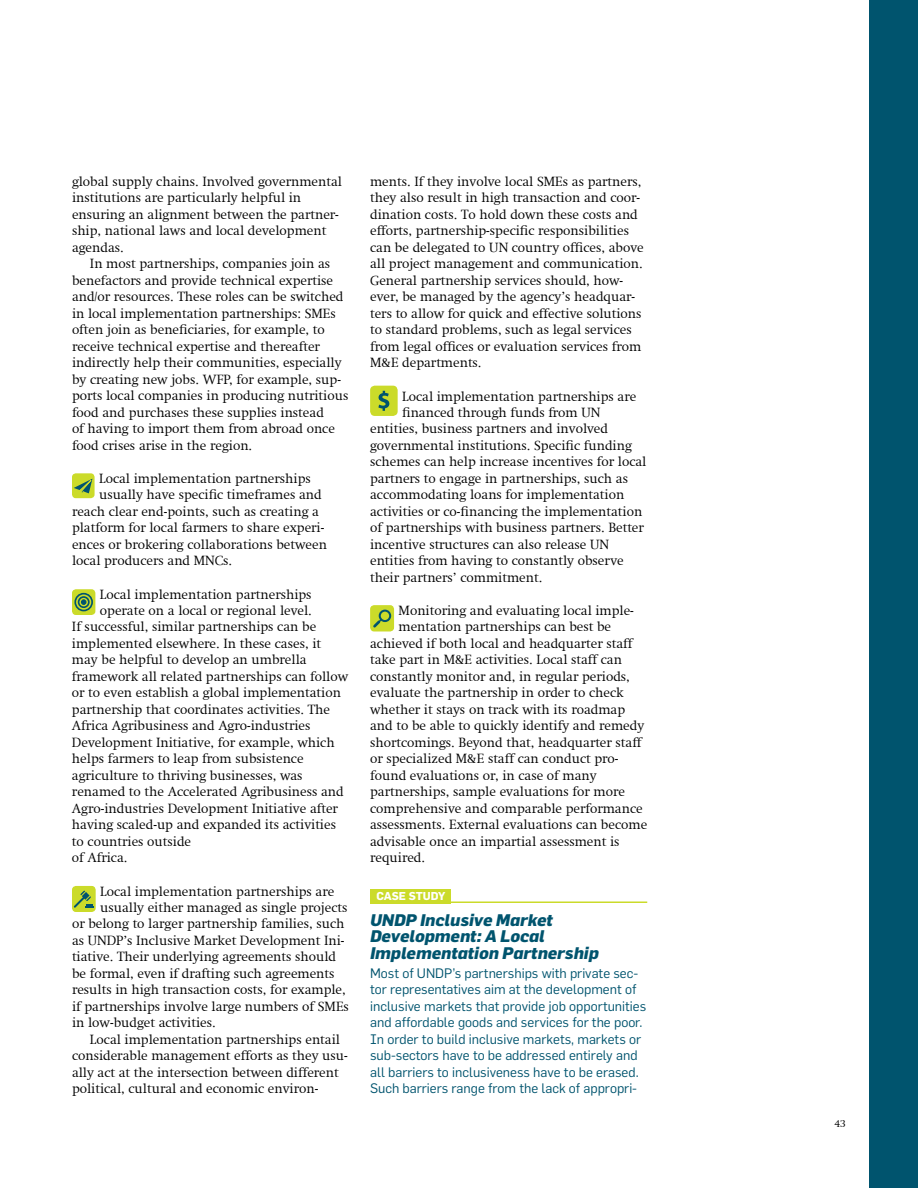
<style>
.page{position:relative;width:918px;height:1188px;background:#fff}
.page>*{position:absolute;margin:0;border:0;box-sizing:border-box;transform-origin:0 0}
.t1{font:italic 800 16.5px/16.5px "Flama";color:#00546e}
.t2{font:300 13.5px/16.5px "Swift Com";color:#000}
.t3{font:13.5px/16.5px "Flama";color:#00546e}
.t4{font:700 11.25px "Flama";color:#fff}
.t5{font:300 10.5px "Swift Com";color:#000}
</style>
<div class="page">
<div style="left:869px;top:0;width:49px;height:1188px;background:#00546e"></div>
<div style="left:72px;top:473px;width:23px;height:25px;background:#cbdb2a;border-radius:4px"></div>
<svg style="left:74px;top:479px;width:18px;height:15px"></svg>
<div style="left:72px;top:589px;width:23px;height:26px;background:#cbdb2a;border-radius:4px"></div>
<svg style="left:74px;top:592px;width:19px;height:20px"></svg>
<div style="left:72px;top:886px;width:24px;height:26px;background:#cbdb2a;border-radius:4px"></div>
<svg style="left:72px;top:890px;width:22px;height:20px"></svg>
<div style="left:370px;top:386px;width:28px;height:30px;background:#cbdb2a;border-radius:5px"></div>
<svg style="left:378px;top:391px;width:11px;height:20px"></svg>
<div style="left:370px;top:605px;width:24px;height:26px;background:#cbdb2a;border-radius:4px"></div>
<div style="left:379px;top:610px;width:12px;height:12px;border:2px solid #00546e;border-radius:50%"></div>
<svg style="left:373px;top:618px;width:10px;height:10px"></svg>
<hr style="left:370px;top:902px;width:277px;height:1px;background:#cbdb2a">
<div style="left:370px;top:889px;width:81px;height:15px;background:#cbdb2a"></div>
<p class="t2" style="left:72px;top:173px;width:271px">global supply chains. Involved governmental institutions are particularly helpful in ensuring an alignment between the partner&shy;ship, national laws and local development agendas.</p>
<p class="t2" style="left:72px;top:256px;width:278px;text-indent:18px">In most partnerships, companies join as benefactors and provide technical expertise and/or resources. These roles can be switched in local implementation partnerships: SMEs often join as beneficiaries, for example, to receive technical expertise and thereafter indirectly help their communities, especially by creating new jobs. WFP, for example, sup&shy;ports local companies in producing nutritious food and purchases these supplies instead<br>of having to import them from abroad once food crises arise in the region.</p>
<p class="t2" style="left:99px;top:470px;width:213px">Local implementation partnerships</p>
<p class="t2" style="left:99px;top:487px;width:224px">usually have specific timeframes and</p>
<p class="t2" style="left:72px;top:503px;width:249px">reach clear end-points, such as creating a</p>
<p class="t2" style="left:72px;top:520px;width:254px">platform for local farmers to share experi-</p>
<p class="t2" style="left:72px;top:536px;width:257px">ences or brokering collaborations between</p>
<p class="t2" style="left:72px;top:553px;width:162px">local producers and MNCs.</p>
<p class="t2" style="left:100px;top:586px;width:213px">Local implementation partnerships</p>
<p class="t2" style="left:100px;top:602px;width:214px">operate on a local or regional level.</p>
<p class="t2" style="left:72px;top:619px;width:246px">If successful, similar partnerships can be</p>
<p class="t2" style="left:72px;top:635px;width:251px">implemented elsewhere. In these cases, it</p>
<p class="t2" style="left:72px;top:652px;width:236px">may be helpful to develop an umbrella</p>
<p class="t2" style="left:72px;top:668px;width:278px">framework all related partnerships can follow</p>
<p class="t2" style="left:72px;top:685px;width:271px">or to even establish a global implementation</p>
<p class="t2" style="left:72px;top:701px;width:260px">partnership that coordinates activities. The</p>
<p class="t2" style="left:72px;top:718px;width:240px">Africa Agribusiness and Agro-industries</p>
<p class="t2" style="left:72px;top:734px;width:264px">Development Initiative, for example, which</p>
<p class="t2" style="left:72px;top:751px;width:233px">helps farmers to leap from subsistence</p>
<p class="t2" style="left:72px;top:767px;width:232px">agriculture to thriving businesses, was</p>
<p class="t2" style="left:72px;top:784px;width:273px">renamed to the Accelerated Agribusiness and</p>
<p class="t2" style="left:72px;top:800px;width:268px">Agro-industries Development Initiative after</p>
<p class="t2" style="left:72px;top:817px;width:266px">having scaled-up and expanded its activities</p>
<p class="t2" style="left:72px;top:833px;width:121px">to countries outside</p>
<p class="t2" style="left:72px;top:850px;width:57px">of Africa.</p>
<p class="t2" style="left:100px;top:883px;width:236px">Local implementation partnerships are</p>
<p class="t2" style="left:100px;top:899px;width:249px">usually either managed as single projects</p>
<p class="t2" style="left:72px;top:916px;width:274px">or belong to larger partnership families, such</p>
<p class="t2" style="left:72px;top:932px;width:274px">as UNDP’s Inclusive Market Development Ini-</p>
<p class="t2" style="left:72px;top:949px;width:266px">tiative. Their underlying agreements should</p>
<p class="t2" style="left:72px;top:965px;width:264px">be formal, even if drafting such agreements</p>
<p class="t2" style="left:72px;top:982px;width:275px">results in high transaction costs, for example,</p>
<p class="t2" style="left:72px;top:998px;width:278px">if partnerships involve large numbers of SMEs</p>
<p class="t2" style="left:72px;top:1015px;width:145px">in low-budget activities.</p>
<p class="t2" style="left:90px;top:1031px;width:252px">Local implementation partnerships entail</p>
<p class="t2" style="left:72px;top:1048px;width:277px">considerable management efforts as they usu-</p>
<p class="t2" style="left:72px;top:1064px;width:268px">ally act at the intersection between different</p>
<p class="t2" style="left:72px;top:1081px;width:248px">political, cultural and economic environ-</p>
<p class="t2" style="left:370px;top:173px;width:275px">ments. If they involve local SMEs as partners, they also result in high transaction and coor&shy;dination costs. To hold down these costs and efforts, partnership-specific responsibilities can be delegated to UN country offices, above all project management and communication.<br>General partnership services should, how&shy;ever, be managed by the agency’s headquar&shy;ters to allow for quick and effective solutions to standard problems, such as legal services from legal offices or evaluation services from M&amp;E departments.</p>
<p class="t2" style="left:402px;top:388px;width:236px">Local implementation partnerships are</p>
<p class="t2" style="left:402px;top:404px;width:200px">financed through funds from UN</p>
<p class="t2" style="left:370px;top:421px;width:239px">entities, business partners and involved</p>
<p class="t2" style="left:370px;top:437px;width:263px">governmental institutions. Specific funding</p>
<p class="t2" style="left:370px;top:454px;width:278px">schemes can help increase incentives for local</p>
<p class="t2" style="left:370px;top:470px;width:259px">partners to engage in partnerships, such as</p>
<p class="t2" style="left:370px;top:487px;width:256px">accommodating loans for implementation</p>
<p class="t2" style="left:370px;top:503px;width:274px">activities or co-financing the implementation</p>
<p class="t2" style="left:370px;top:520px;width:275px">of partnerships with business partners. Better</p>
<p class="t2" style="left:370px;top:536px;width:240px">incentive structures can also release UN</p>
<p class="t2" style="left:370px;top:553px;width:255px">entities from having to constantly observe</p>
<p class="t2" style="left:370px;top:569px;width:174px">their partners’ commitment.</p>
<p class="t2" style="left:399px;top:602px;width:237px">Monitoring and evaluating local imple-</p>
<p class="t2" style="left:399px;top:619px;width:214px">mentation partnerships can best be</p>
<p class="t2" style="left:370px;top:635px;width:264px">achieved if both local and headquarter staff</p>
<p class="t2" style="left:370px;top:652px;width:253px">take part in M&amp;E activities. Local staff can</p>
<p class="t2" style="left:370px;top:668px;width:261px">constantly monitor and, in regular periods,</p>
<p class="t2" style="left:370px;top:685px;width:255px">evaluate the partnership in order to check</p>
<p class="t2" style="left:370px;top:701px;width:257px">whether it stays on track with its roadmap</p>
<p class="t2" style="left:370px;top:718px;width:276px">and to be able to quickly identify and remedy</p>
<p class="t2" style="left:370px;top:734px;width:273px">shortcomings. Beyond that, headquarter staff</p>
<p class="t2" style="left:370px;top:751px;width:250px">or specialized M&amp;E staff can conduct pro-</p>
<p class="t2" style="left:370px;top:767px;width:228px">found evaluations or, in case of many</p>
<p class="t2" style="left:370px;top:784px;width:256px">partnerships, sample evaluations for more</p>
<p class="t2" style="left:370px;top:800px;width:274px">comprehensive and comparable performance</p>
<p class="t2" style="left:370px;top:817px;width:279px">assessments. External evaluations can become</p>
<p class="t2" style="left:370px;top:833px;width:251px">advisable once an impartial assessment is</p>
<p class="t2" style="left:370px;top:850px;width:57px">required.</p>
<p class="t4" style="left:376px;top:887px;width:16px">CASE</p>
<p class="t4" style="left:409px;top:887px;width:9px">STUDY</p>
<p class="t1" style="left:370px;top:910px;width:230px">UNDP Inclusive Market<br>Development: A Local<br>Implementation Partnership</p>
<p class="t3" style="left:370px;top:965px;width:278px">Most of UNDP’s partnerships with private sec&shy;tor representatives aim at the development of inclusive markets that provide job opportunities and affordable goods and services for the poor.<br>In order to build inclusive markets, markets or sub-sectors have to be addressed entirely and all barriers to inclusiveness have to be erased.<br>Such barriers range from the lack of appropri-</p>
<p class="t5" style="left:835px;top:1117px;width:13px">43</p>
</div>
